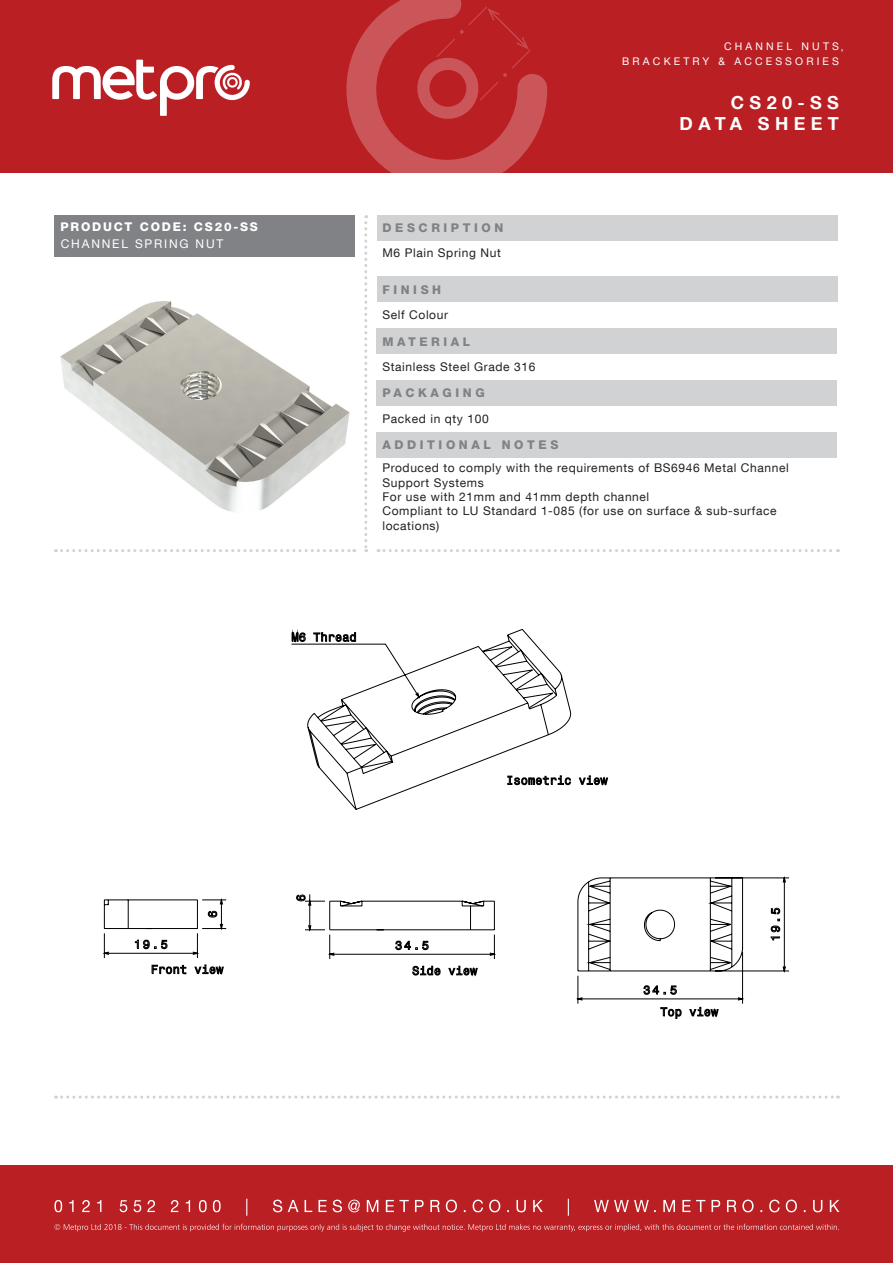
<style>
.page{position:relative;width:893px;height:1263px;background:#fff}
.page>*{position:absolute;margin:0;border:0;box-sizing:border-box;transform-origin:0 0}
.t1{font:700 18px "Helvetica Neue LT Com";letter-spacing:.3em;color:#fff}
.t2{font:12px/14.4px "Helvetica Neue LT Com";letter-spacing:.05em;color:#231f20}
.t3{font:800 12px "Helvetica Neue LT Com";letter-spacing:.3em;color:#808285}
.t4{font:800 12px "Helvetica Neue LT Com";letter-spacing:.15em;color:#fff}
.t5{font:12px "Helvetica Neue LT Com";letter-spacing:.15em;color:#fff}
.t6{font:10.5px "Helvetica Neue LT Com";letter-spacing:.3em;color:#fff}
</style>
<div class="page">
<div style="left:0;top:1165px;width:893px;height:98px;background:#ba1f24"></div>
<svg style="left:54px;top:1224px;width:785px;height:7px"></svg>
<svg style="left:54px;top:1199px;width:785px;height:17px"></svg>
<div style="left:0;top:0;width:893px;height:172px;background:#ba1f24"></div>
<svg style="left:52px;top:60px;width:198px;height:56px"></svg>
<svg style="left:364px;top:215px;width:3px;height:337px"></svg>
<svg style="left:56px;top:549px;width:299px;height:3px"></svg>
<svg style="left:378px;top:549px;width:460px;height:3px"></svg>
<svg style="left:62px;top:1095px;width:776px;height:3px"></svg>
<svg style="left:346px;top:0;width:201px;height:173px"></svg>
<div style="left:376px;top:215px;width:461px;height:25px;background:#d1d2d4"></div>
<div style="left:55px;top:215px;width:300px;height:41px;background:#808285"></div>
<div style="left:376px;top:277px;width:461px;height:25px;background:#d1d2d4"></div>
<div style="left:376px;top:329px;width:461px;height:25px;background:#d1d2d4"></div>
<div style="left:376px;top:381px;width:461px;height:25px;background:#d1d2d4"></div>
<div style="left:376px;top:432px;width:461px;height:26px;background:#d1d2d4"></div>
<img style="left:60px;top:301px;width:290px;height:211px">
<svg style="left:104px;top:629px;width:504px;height:346px"></svg>
<svg style="left:329px;top:877px;width:461px;height:142px"></svg>
<p class="t4" style="left:61px;top:220px;width:199px">PRODUCT CODE: CS20-SS</p>
<p class="t5" style="left:61px;top:236px;width:164px">CHANNEL SPRING NUT</p>
<p class="t6" style="left:724px;top:40px;width:116px">CHANNEL NUTS</p>
<p class="t6" style="left:622px;top:55px;width:218px">BRACKETRY &amp; ACCESSORIES</p>
<p class="t1" style="left:731px;top:91px;width:110px">CS20-SS</p>
<p class="t1" style="left:680px;top:112px;width:161px">DATA SHEET</p>
<p class="t3" style="left:382px;top:221px;width:122px">DESCRIPTION</p>
<p class="t2" style="left:382px;top:245px;width:120px">M6 Plain Spring Nut</p>
<p class="t3" style="left:382px;top:282px;width:60px">FINISH</p>
<p class="t2" style="left:382px;top:307px;width:67px">Self Colour</p>
<p class="t3" style="left:382px;top:334px;width:89px">MATERIAL</p>
<p class="t2" style="left:382px;top:359px;width:155px">Stainless Steel Grade 316</p>
<p class="t3" style="left:382px;top:386px;width:104px">PACKAGING</p>
<p class="t2" style="left:382px;top:411px;width:108px">Packed in qty 100</p>
<p class="t3" style="left:382px;top:438px;width:178px">ADDITIONAL NOTES</p>
<p class="t2" style="left:382px;top:460px;width:408px">Produced to comply with the requirements of BS6946 Metal Channel<br>Support Systems</p>
<p class="t2" style="left:382px;top:489px;width:268px">For use with 21mm and 41mm depth channel</p>
<p class="t2" style="left:382px;top:504px;width:396px">Compliant to LU Standard 1-085 (for use on surface &amp; sub-surface locations)</p>
</div>
